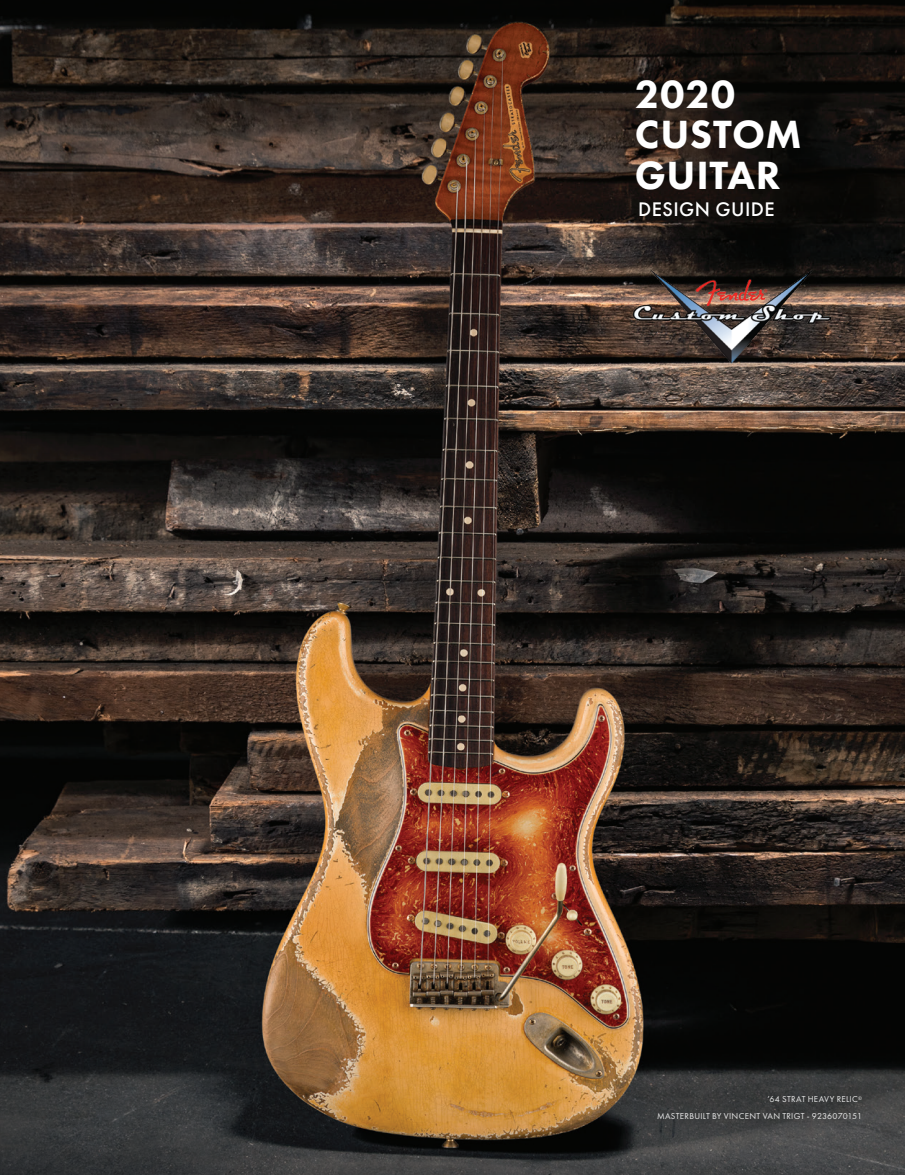
<style>
.page{position:relative;width:905px;height:1175px;background:#fff}
.page>*{position:absolute;margin:0;border:0;box-sizing:border-box;transform-origin:0 0}
.BoldMed_Titles{font:40.8px/40.8px "Futura PT Heavy";letter-spacing:.02em;color:#fff}
.BoldMed_Titles-2{font:500 20.4px "Futura PT";letter-spacing:.02em;color:#fff}
.t1{font:8.85px/16.2px "Futura PT";letter-spacing:.035em;color:#fff;text-align:right}
</style>
<div class="page">
<img style="left:0;top:0;width:904px;height:1174px">
<img style="left:633px;top:269px;width:197px;height:94px">
<p class="BoldMed_Titles" style="left:635px;top:72px;width:102px">2020</p>
<p class="BoldMed_Titles" style="left:635px;top:113px;width:168px">CUSTOM<br>GUITAR</p>
<p class="BoldMed_Titles-2" style="left:638px;top:197px;width:138px">DESIGN GUIDE</p>
<p class="t1" style="left:657px;top:1091px;width:206px">’64 STRAT HEAVY RELIC<sup>®<br></sup>MASTERBUILT BY VINCENT VAN TRIGT - 9236070151</p>
</div>
